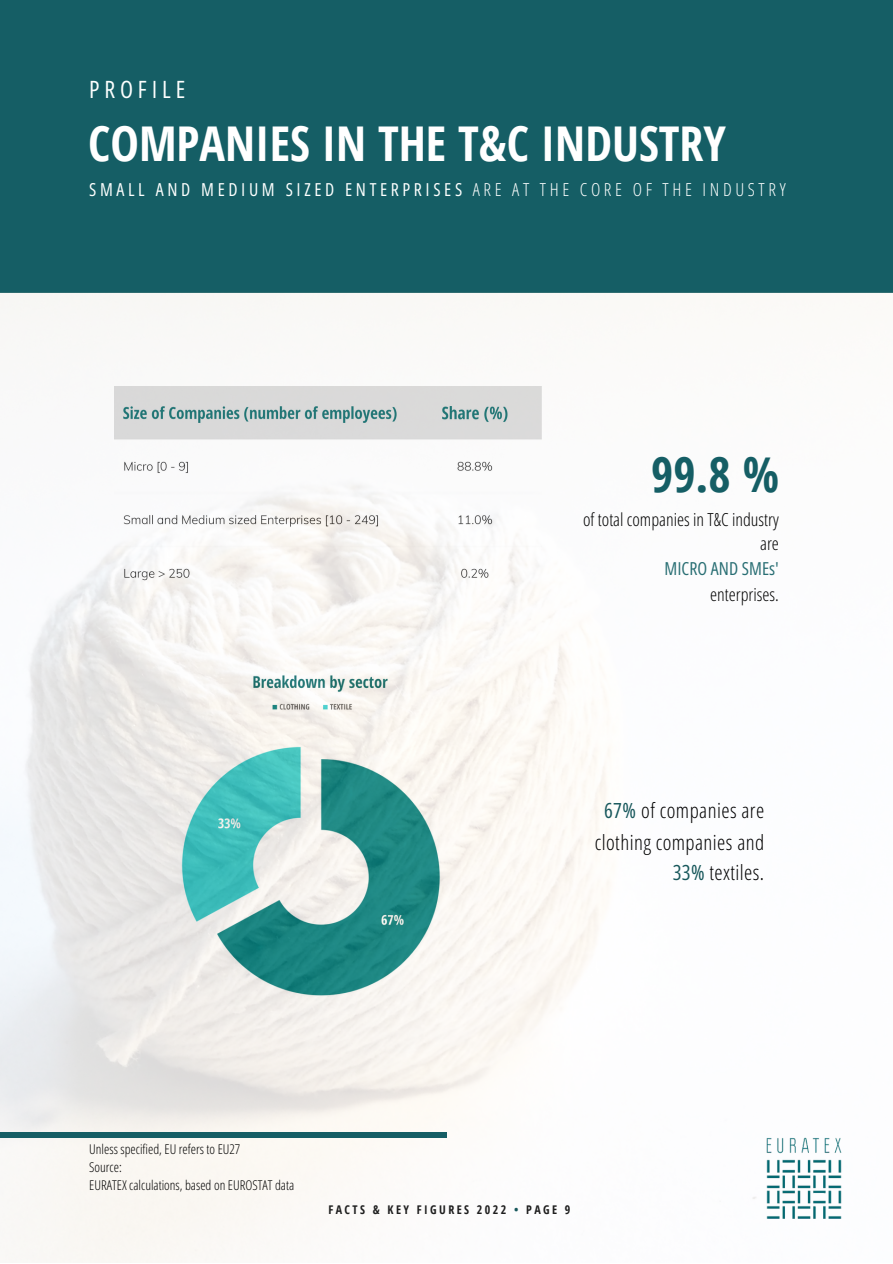
<style>
.page{position:relative;width:893px;height:1264px;background:#fff}
.page>*{position:absolute;margin:0;border:0;box-sizing:border-box;transform-origin:0 0}
.t1{font:700 48px "Open Sans Condensed";color:#fff}
.t2{font:700 48px "Open Sans Condensed";color:#155e65}
.t3{font:24px "Open Sans Hebrew Condensed";letter-spacing:.2em;color:#fdfffe}
.t4{font:300 21px/31px "Open Sans Hebrew Condensed";letter-spacing:.02em;color:#000;text-align:right}
.t5{font:18px "Open Sans Hebrew Condensed";letter-spacing:.2em;color:#fdfffe}
.t6{font:300 18px/24.8px "Open Sans Hebrew Condensed";color:#000;text-align:right}
.t7{font:18px "Open Sans Hebrew Condensed";color:#286e73}
.t8{font:300 13.5px/18px "Open Sans Hebrew Condensed";color:#000}
.t9{font:700 12px "Open Sans Condensed";letter-spacing:.2em;color:#1e1e1e}
.s1{font-weight:300}
.s2{font-weight:400;color:#17575b}
.s3{color:#17575b}
</style>
<div class="page">
<div style="left:0;top:0;width:892px;height:292px;background:#155e65"></div>
<img style="left:0;top:292px;width:892px;height:970px">
<div style="left:0;top:1132px;width:446px;height:6px;background:#155e65"></div>
<img style="left:761px;top:1135px;width:84px;height:85px">
<h2 class="t3" style="left:89px;top:75px;width:97px">PROFILE</h2>
<h1 class="t1" style="left:88px;top:110px;width:639px">COMPANIES IN THE T&amp;C INDUSTRY</h1>
<h3 class="t5" style="left:89px;top:179px;width:698px">SMALL AND MEDIUM SIZED ENTERPRISES <span class="s1">ARE AT THE CORE OF THE INDUSTRY</span></h3>
<h1 class="t2" style="left:651px;top:440px;width:129px">99.8 %</h1>
<h3 class="t6" style="left:583px;top:506px;width:197px">of total companies in T&amp;C industry are</h3>
<h3 class="t7" style="left:664px;top:558px;width:116px">MICRO AND SMEs'</h3>
<h3 class="t6" style="left:710px;top:581px;width:70px">enterprises.</h3>
<h3 class="t4" style="left:595px;top:794px;width:171px"><span class="s2">67%</span> of companies are clothing companies and<br><span class="s2">33%</span> textiles.</h3>
<p class="t8" style="left:89px;top:1140px;width:206px">Unless specified, EU refers to EU27<br>Source:<br>EURATEX calculations, based on EUROSTAT data</p>
<p class="t9" style="left:328px;top:1201px;width:243px">FACTS &amp; KEY FIGURES 2022 <span class="s3">•</span> PAGE 9</p>
</div>
